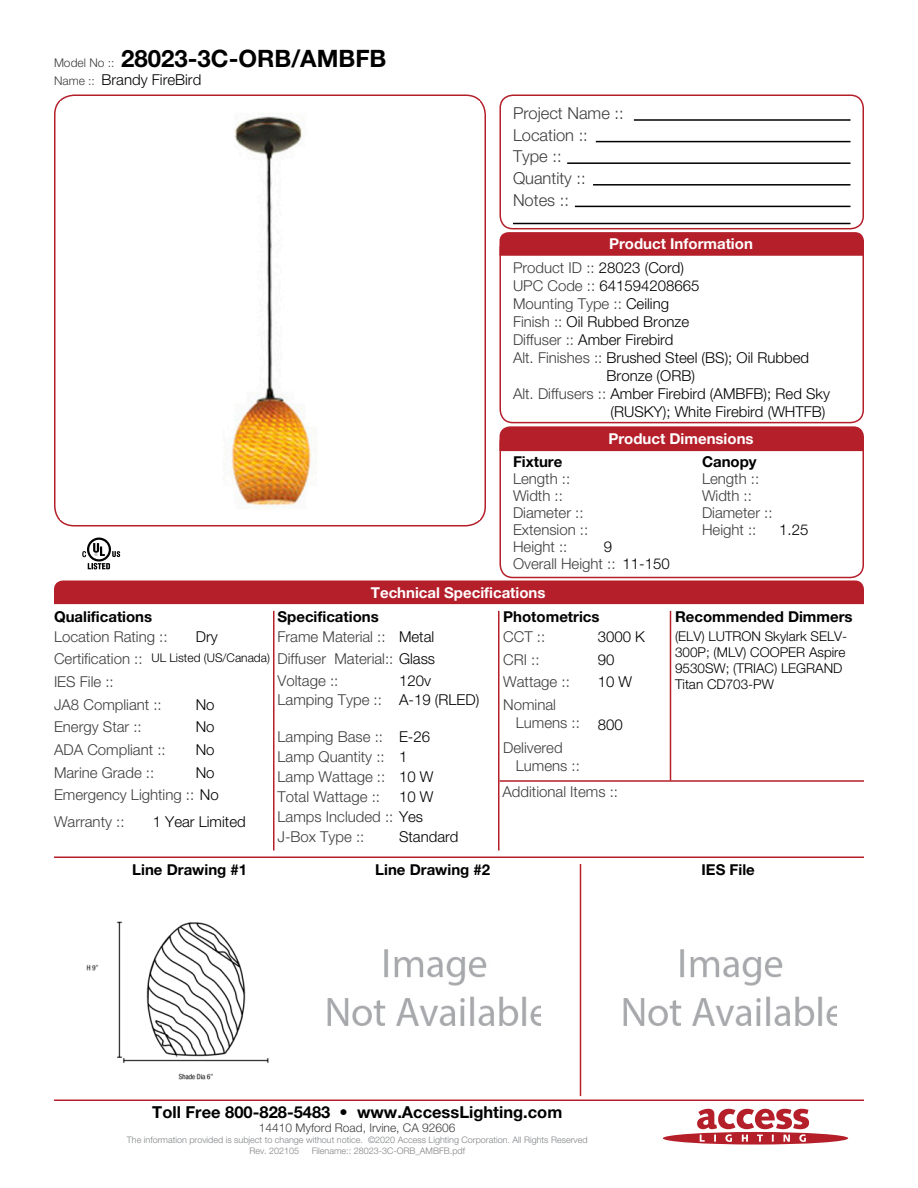
<style>
.page{position:relative;width:918px;height:1188px;background:#fff}
.page>*{position:absolute;margin:0;border:0;box-sizing:border-box;transform-origin:0 0}
.t1{font:700 24px "Helvetica Neue LT Std";color:#000001}
.Left_Justify{font:300 16.5px "Helvetica Neue LT Std";color:#3e3e3f}
.t2{font:700 16.5px "Helvetica Neue LT Std";color:#000001}
.Left_Justify-2{font:300 15px/18px "Helvetica Neue LT Std";color:#3e3e3f}
.Left_Justify-3{font:300 15px/18px "Helvetica Neue LT Std";color:#000001}
.Left_Justify-4{font:700 15px "Helvetica Neue LT Std";color:#000001}
.t3{font:700 15px "Helvetica Neue LT Std";color:#fff}
.Left_Justify-5{font:300 13.5px/16.2px "Helvetica Neue LT Std";color:#000001}
.t4{font:300 12px "Helvetica Neue LT Std";color:#3e3e3f}
.Left_Justify-6{font:300 12px "Helvetica Neue LT Std";color:#000001}
.t5{font:300 9px "Helvetica Neue LT Std";color:#808285}
.s1{font-weight:300;font-size:12px;color:#3e3e3f}
.s2{font-size:12px;color:#3e3e3f}
.s3{color:#000001}
.s4{color:#3e3e3f}
</style>
<div class="page">
<svg style="left:663px;top:1109px;width:185px;height:36px"></svg>
<div style="left:499px;top:94px;width:365px;height:135px;border:2px solid #b41f2a;border-radius:13px"></div>
<div style="left:499px;top:235px;width:365px;height:188px;border:2px solid #b41f2a;border-radius:13px"></div>
<div style="left:499px;top:430px;width:365px;height:148px;border:2px solid #b41f2a;border-radius:13px"></div>
<hr style="left:634px;top:119px;width:217px;height:2px;background:#000001">
<hr style="left:596px;top:141px;width:254px;height:1px;background:#000001">
<hr style="left:593px;top:184px;width:258px;height:2px;background:#000001">
<hr style="left:567px;top:162px;width:283px;height:2px;background:#000001">
<hr style="left:575px;top:206px;width:275px;height:1px;background:#000001">
<hr style="left:513px;top:223px;width:337px;height:1px;background:#000001">
<svg style="left:500px;top:232px;width:364px;height:24px;background:#b5232d"></svg>
<div style="left:500px;top:426px;width:364px;height:25px;background:#b41f2a"></div>
<div style="left:54px;top:580px;width:810px;height:24px;background:#b41f2a"></div>
<hr style="left:54px;top:856px;width:810px;height:2px;background:#b41f2a">
<hr style="left:54px;top:1100px;width:810px;height:1px;background:#b41f2a">
<hr style="left:670px;top:611px;width:1px;height:170px;background:#b41f2a">
<hr style="left:580px;top:864px;width:1px;height:232px;background:#b41f2a">
<hr style="left:498px;top:611px;width:2px;height:239px;background:#b41f2a">
<hr style="left:273px;top:611px;width:1px;height:239px;background:#b41f2a">
<div style="left:54px;top:94px;width:432px;height:432px;border:2px solid #b41f2a;border-radius:20px"></div>
<hr style="left:500px;top:780px;width:364px;height:2px;background:#b41f2a">
<img style="left:61px;top:114px;width:418px;height:406px">
<svg style="left:82px;top:538px;width:39px;height:32px"></svg>
<img style="left:86px;top:921px;width:183px;height:159px">
<img style="left:327px;top:949px;width:214px;height:77px">
<img style="left:623px;top:949px;width:213px;height:77px">
<p class="t1" style="left:54px;top:44px;width:334px"><span class="s1">Model No ::</span> 28023-3C-ORB/AMBFB</p>
<p class="Left_Justify-3" style="left:54px;top:70px;width:149px"><span class="s2">Name ::</span> Brandy FireBird</p>
<p class="Left_Justify" style="left:513px;top:103px;width:112px">Project Name ::</p>
<p class="Left_Justify" style="left:513px;top:125px;width:76px">Location ::</p>
<p class="Left_Justify" style="left:513px;top:146px;width:50px">Type ::</p>
<p class="Left_Justify" style="left:513px;top:168px;width:74px">Quantity ::</p>
<p class="Left_Justify" style="left:513px;top:190px;width:57px">Notes ::</p>
<p class="t3" style="left:609px;top:235px;width:145px">Product Information</p>
<p class="Left_Justify-2" style="left:513px;top:259px;width:173px">Product ID :: <span class="s3">28023 (Cord)</span></p>
<p class="Left_Justify-3" style="left:513px;top:277px;width:188px"><span class="s4">UPC Code ::</span> 641594208665</p>
<p class="Left_Justify-2" style="left:513px;top:295px;width:158px">Mounting Type :: <span class="s3">Ceiling</span></p>
<p class="Left_Justify-3" style="left:513px;top:313px;width:178px"><span class="s4">Finish ::</span> Oil Rubbed Bronze</p>
<p class="Left_Justify-3" style="left:513px;top:331px;width:162px"><span class="s4">Diffuser ::</span> Amber Firebird</p>
<p class="Left_Justify-3" style="left:607px;top:349px;width:204px;text-indent:-94px"><span class="s4">Alt. Finishes ::</span> Brushed Steel (BS); Oil Rubbed<br>Bronze (ORB)</p>
<p class="Left_Justify-3" style="left:513px;top:385px;width:319px;text-align:right"><span class="s4">Alt. Diffusers ::</span> Amber Firebird (AMBFB); Red Sky (RUSKY); White Firebird (WHTFB)</p>
<p class="t3" style="left:608px;top:429px;width:147px">Product Dimensions</p>
<p class="Left_Justify-4" style="left:513px;top:453px;width:51px">Fixture</p>
<p class="Left_Justify-4" style="left:702px;top:453px;width:56px">Canopy</p>
<p class="Left_Justify-2" style="left:513px;top:470px;width:59px">Length ::</p>
<p class="Left_Justify-2" style="left:702px;top:470px;width:59px">Length ::</p>
<p class="Left_Justify-2" style="left:513px;top:487px;width:51px">Width ::</p>
<p class="Left_Justify-2" style="left:513px;top:537px;width:56px">Height ::</p>
<p class="Left_Justify-3" style="left:604px;top:537px;width:10px">9</p>
<p class="Left_Justify-2" style="left:702px;top:487px;width:51px">Width ::</p>
<p class="Left_Justify-2" style="left:513px;top:503px;width:72px">Diameter ::</p>
<p class="Left_Justify-2" style="left:702px;top:503px;width:72px">Diameter ::</p>
<p class="Left_Justify-2" style="left:513px;top:520px;width:77px">Extension ::</p>
<p class="Left_Justify-2" style="left:702px;top:520px;width:56px">Height ::</p>
<p class="Left_Justify-2" style="left:513px;top:554px;width:104px">Overall Height ::</p>
<p class="Left_Justify-3" style="left:622px;top:554px;width:49px">11-150</p>
<p class="Left_Justify-3" style="left:779px;top:520px;width:31px">1.25</p>
<p class="t3" style="left:371px;top:583px;width:176px">Technical Specifications</p>
<p class="Left_Justify-4" style="left:54px;top:607px;width:100px">Qualifications</p>
<p class="Left_Justify-4" style="left:503px;top:607px;width:98px">Photometrics</p>
<p class="Left_Justify-4" style="left:675px;top:607px;width:179px">Recommended Dimmers</p>
<p class="Left_Justify-4" style="left:278px;top:607px;width:103px">Specifications</p>
<p class="Left_Justify-3" style="left:196px;top:627px;width:23px">Dry</p>
<p class="Left_Justify-3" style="left:598px;top:627px;width:49px">3000 K</p>
<p class="Left_Justify-5" style="left:675px;top:628px;width:174px">(ELV) LUTRON Skylark SELV-<br>300P; (MLV) COOPER Aspire<br>9530SW; (TRIAC) LEGRAND<br>Titan CD703-PW</p>
<p class="Left_Justify-2" style="left:54px;top:627px;width:115px">Location Rating ::</p>
<p class="Left_Justify-2" style="left:503px;top:627px;width:43px">CCT ::</p>
<p class="Left_Justify-2" style="left:503px;top:650px;width:38px">CRI ::</p>
<p class="Left_Justify-2" style="left:503px;top:673px;width:68px">Wattage ::</p>
<p class="Left_Justify-2" style="left:516px;top:695px;width:66px;text-indent:-13px">Nominal<br>Lumens ::</p>
<p class="Left_Justify-2" style="left:516px;top:738px;width:66px;text-indent:-13px">Delivered<br>Lumens ::</p>
<p class="Left_Justify-2" style="left:278px;top:627px;width:110px">Frame Material ::</p>
<p class="Left_Justify-2" style="left:278px;top:671px;width:62px">Voltage ::</p>
<p class="Left_Justify-3" style="left:399px;top:627px;width:37px">Metal</p>
<p class="Left_Justify-3" style="left:399px;top:671px;width:33px">120v</p>
<p class="Left_Justify-2" style="left:54px;top:650px;width:90px">Certification ::</p>
<p class="Left_Justify-2" style="left:54px;top:695px;width:109px">JA8 Compliant ::</p>
<p class="Left_Justify-2" style="left:278px;top:650px;width:159px">Diffuser Material:: <span class="s3">Glass</span></p>
<p class="Left_Justify-2" style="left:278px;top:691px;width:106px">Lamping Type ::</p>
<p class="Left_Justify-2" style="left:278px;top:727px;width:107px">Lamping Base ::</p>
<p class="Left_Justify-2" style="left:278px;top:747px;width:109px">Lamp Quantity ::</p>
<p class="Left_Justify-2" style="left:278px;top:767px;width:109px">Lamp Wattage ::</p>
<p class="Left_Justify-2" style="left:278px;top:787px;width:104px">Total Wattage ::</p>
<p class="Left_Justify-2" style="left:278px;top:808px;width:147px">Lamps Included :: <span class="s3">Yes</span></p>
<p class="Left_Justify-2" style="left:278px;top:828px;width:88px">J-Box Type ::</p>
<p class="Left_Justify-6" style="left:152px;top:651px;width:120px">UL Listed (US/Canada)</p>
<p class="Left_Justify-3" style="left:196px;top:695px;width:20px">No</p>
<p class="Left_Justify-3" style="left:196px;top:718px;width:20px">No</p>
<p class="Left_Justify-3" style="left:196px;top:740px;width:20px">No</p>
<p class="Left_Justify-3" style="left:196px;top:763px;width:20px">No</p>
<p class="Left_Justify-3" style="left:598px;top:650px;width:18px">90</p>
<p class="Left_Justify-3" style="left:598px;top:673px;width:36px">10 W</p>
<p class="Left_Justify-3" style="left:598px;top:716px;width:27px">800</p>
<p class="Left_Justify-2" style="left:54px;top:673px;width:61px">IES File ::</p>
<p class="Left_Justify-2" style="left:54px;top:718px;width:89px">Energy Star ::</p>
<p class="Left_Justify-2" style="left:54px;top:740px;width:113px">ADA Compliant ::</p>
<p class="Left_Justify-2" style="left:54px;top:763px;width:102px">Marine Grade ::</p>
<p class="Left_Justify-2" style="left:54px;top:786px;width:166px">Emergency Lighting :: <span class="s3">No</span></p>
<p class="Left_Justify-3" style="left:399px;top:691px;width:82px">A-19 (RLED)</p>
<p class="Left_Justify-3" style="left:399px;top:727px;width:33px">E-26</p>
<p class="Left_Justify-3" style="left:399px;top:747px;width:10px">1</p>
<p class="Left_Justify-3" style="left:399px;top:767px;width:36px">10 W</p>
<p class="Left_Justify-3" style="left:399px;top:787px;width:36px">10 W</p>
<p class="Left_Justify-2" style="left:502px;top:782px;width:117px">Additional Items ::</p>
<p class="Left_Justify-2" style="left:54px;top:813px;width:72px">Warranty ::</p>
<p class="Left_Justify-3" style="left:153px;top:813px;width:95px">1 Year Limited</p>
<p class="Left_Justify-3" style="left:399px;top:828px;width:61px">Standard</p>
<p class="Left_Justify-4" style="left:132px;top:860px;width:116px">Line Drawing #1</p>
<p class="Left_Justify-4" style="left:375px;top:860px;width:116px">Line Drawing #2</p>
<p class="Left_Justify-4" style="left:702px;top:860px;width:55px">IES File</p>
<p class="t2" style="left:152px;top:1101px;width:412px">Toll Free 800-828-5483 • www.AccessLighting.com</p>
<p class="t4" style="left:259px;top:1120px;width:198px">14410 Myford Road, Irvine, CA 92606</p>
<p class="t5" style="left:127px;top:1134px;width:462px">The information provided is subject to change without notice. ©2020 Access Lighting Corporation. All Rights Reserved</p>
<p class="t5" style="left:249px;top:1145px;width:51px">Rev. 202105</p>
<p class="t5" style="left:312px;top:1145px;width:155px">Filename:: 28023-3C-ORB_AMBFB.pdf</p>
</div>
